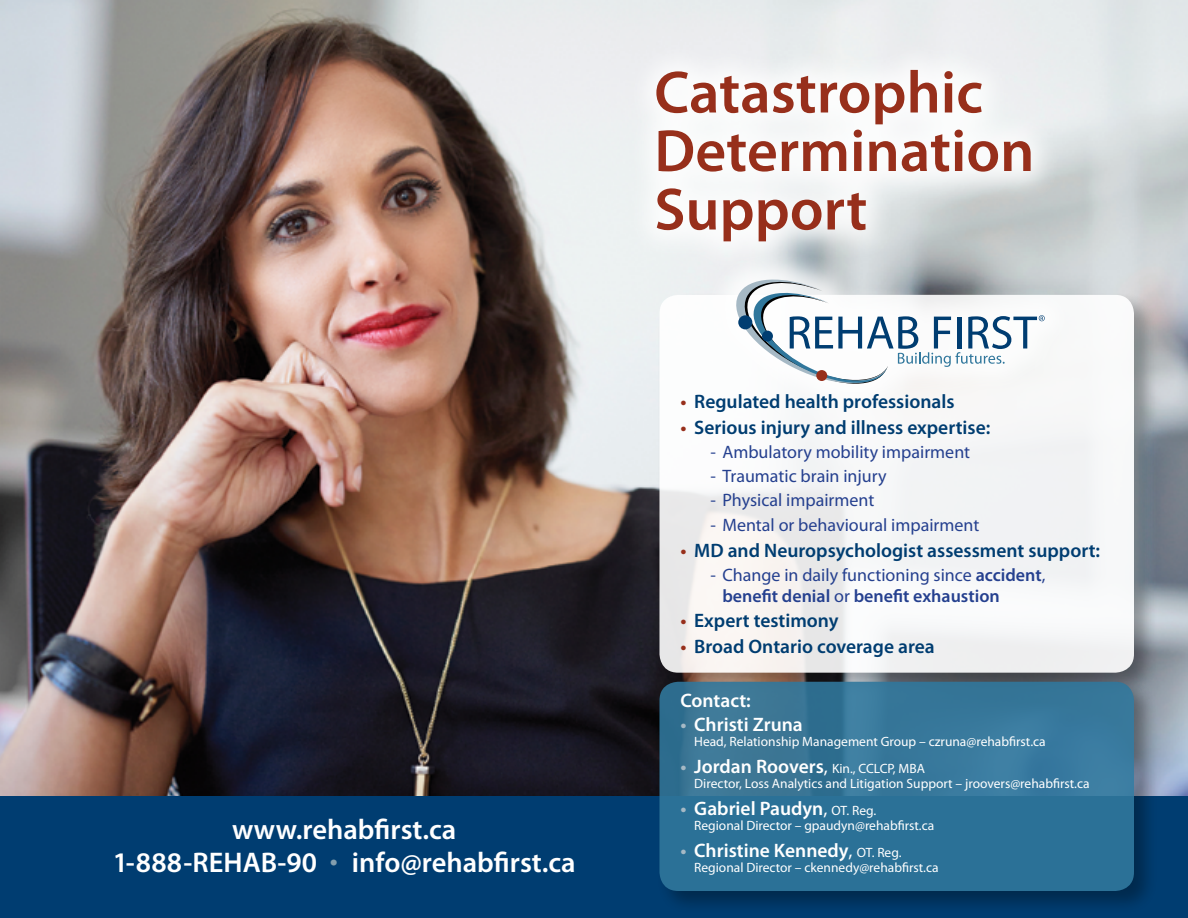
<style>
.page{position:relative;width:1188px;height:918px;background:#fff}
.page>*{position:absolute;margin:0;border:0;box-sizing:border-box;transform-origin:0 0}
.t1{font:600 60px/58.5px "Myriad Pro";color:#972f1b}
.t2{font:600 28.5px/33px "Myriad Pro";color:#fff;text-align:center}
.t3{font:600 19.5px "Myriad Pro";color:#003d71}
.t4{font:600 19.5px "Myriad Pro";color:#fff}
.t5{font:18px "Myriad Pro";color:#25408f}
.t6{font:600 18px/21px "Myriad Pro";color:#25408f}
.t7{font:13.5px/15px "Myriad Pro";color:#fff}
.s1{font-weight:400;color:#839eae}
.s2{color:#972f1b}
.s3{font-weight:400}
.s4{color:#a6b9c5}
.s5{font-weight:600;font-size:19.5px;color:#a6b9c5}
.s6{font-weight:600;font-size:19.5px}
.s7{font-size:19.5px}
.s8{font-weight:400;font-size:13.5px}
</style>
<div class="page">
<img style="left:0;top:0;width:1188px;height:796px">
<div style="left:0;top:796px;width:1188px;height:122px;background:#003d71"></div>
<div style="left:626px;top:38px;width:435px;height:236px;background:#fff;opacity:.83"></div>
<div style="left:656px;top:290px;width:502px;height:407px;background:#000;opacity:.35"></div>
<div style="left:659px;top:295px;width:475px;height:378px;background:linear-gradient(to right,#f5f4f3,#f4f5f7);border-radius:19px"></div>
<div style="left:656px;top:677px;width:502px;height:239px;background:#000;opacity:.35"></div>
<div style="left:659px;top:682px;width:475px;height:209px;background:linear-gradient(to right,#327395,#32769c);border-radius:19px"></div>
<div style="left:704px;top:248px;width:372px;height:167px;background:#fff;opacity:.83"></div>
<svg style="left:728px;top:275px;width:317px;height:113px"></svg>
<h2 class="t2" style="left:113px;top:812px;width:465px">www.rehabfirst.ca<br>1-888-REHAB-90 <span class="s1">•</span> info@rehabfirst.ca</h2>
<h1 class="t1" style="left:654px;top:62px;width:382px">Catastrophic<br>Determination<br>Support</h1>
<h3 class="t3" style="left:680px;top:389px;width:276px"><span class="s2">•</span> Regulated health professionals</h3>
<h3 class="t3" style="left:680px;top:415px;width:311px"><span class="s2">•</span> Serious injury and illness expertise:</h3>
<h3 class="t5" style="left:710px;top:440px;width:261px">- Ambulatory mobility impairment</h3>
<h3 class="t5" style="left:710px;top:464px;width:178px">- Traumatic brain injury</h3>
<h3 class="t5" style="left:710px;top:488px;width:165px">- Physical impairment</h3>
<h3 class="t5" style="left:710px;top:514px;width:271px">- Mental or behavioural impairment</h3>
<h3 class="t3" style="left:680px;top:538px;width:421px"><span class="s2">•</span> MD and Neuropsychologist assessment support:</h3>
<h3 class="t6" style="left:722px;top:564px;width:325px;text-indent:-12px"><span class="s3">- Change in daily functioning since</span> accident<span class="s3">, </span>benefit denial <span class="s3">or</span> benefit exhaustion</h3>
<h3 class="t3" style="left:680px;top:608px;width:160px"><span class="s2">•</span> Expert testimony</h3>
<h3 class="t3" style="left:680px;top:634px;width:256px"><span class="s2">•</span> Broad Ontario coverage area</h3>
<h3 class="t4" style="left:680px;top:688px;width:72px">Contact:</h3>
<h3 class="t4" style="left:680px;top:712px;width:124px"><span class="s4">•</span> Christi Zruna</h3>
<p class="t7" style="left:694px;top:734px;width:353px">Head, Relationship Management Group – czruna@rehabfirst.ca</p>
<p class="t7" style="left:694px;top:761px;width:397px;text-indent:-14px"><span class="s5">•</span> <span class="s6">Jordan Roovers</span><span class="s7">,</span> Kin., CCLCP, MBA<br>Director, Loss Analytics and Litigation Support – jroovers@rehabfirst.ca</p>
<h3 class="t4" style="left:680px;top:796px;width:197px"><span class="s4">•</span> Gabriel Paudyn<span class="s3">,</span> <span class="s8">OT. Reg.</span></h3>
<p class="t7" style="left:694px;top:818px;width:242px">Regional Director – gpaudyn@rehabfirst.ca</p>
<h3 class="t4" style="left:680px;top:838px;width:223px"><span class="s4">•</span> Christine Kennedy<span class="s3">,</span> <span class="s8">OT. Reg.</span></h3>
<p class="t7" style="left:694px;top:860px;width:246px">Regional Director – ckennedy@rehabfirst.ca</p>
</div>
